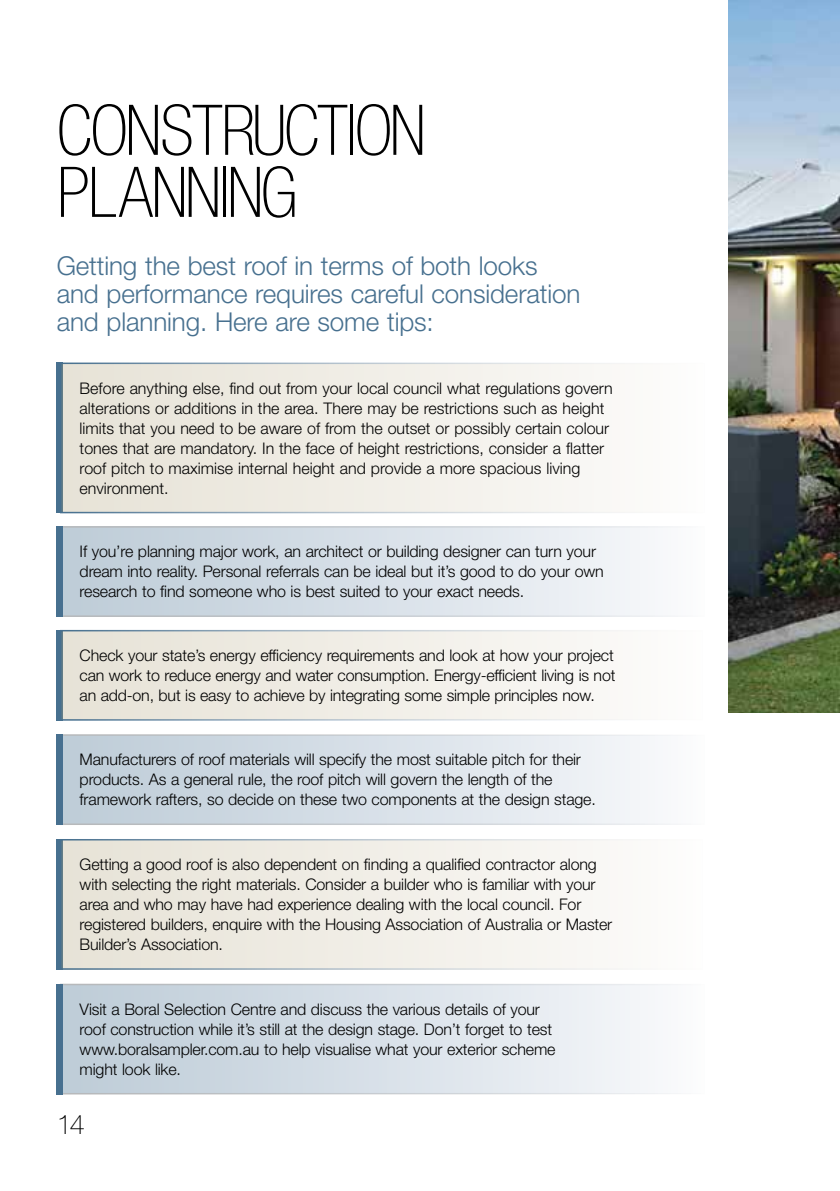
<style>
.page{position:relative;width:840px;height:1191px;background:#fff}
.page>*{position:absolute;margin:0;border:0;box-sizing:border-box;transform-origin:0 0}
.t1{font:100 condensed 70px/62px "Helvetica Neue LT Std";letter-spacing:-.03em;color:#000}
.t2{font:100 27.2px "Helvetica Neue LT Std";color:#000}
.t3{font:300 26px/28px "Helvetica Neue LT Std";letter-spacing:-.005em;color:#47708f}
.t4{font:300 16px/20px "Helvetica Neue LT Std";letter-spacing:-.01em;color:#000}
</style>
<div class="page">
<div style="left:61px;top:527px;width:643px;height:89px;background:linear-gradient(to right,#bccad6,#f9fafc)"></div>
<div style="left:60px;top:526px;width:645px;height:91px;border:2px solid #b7b9bb"></div>
<div style="left:57px;top:526px;width:6px;height:91px;background:#47708f"></div>
<div style="left:61px;top:735px;width:643px;height:89px;background:linear-gradient(to right,#bccad6,#f9fafc)"></div>
<div style="left:60px;top:734px;width:645px;height:91px;border:2px solid #b7b9bb"></div>
<div style="left:57px;top:734px;width:6px;height:91px;background:#47708f"></div>
<div style="left:61px;top:984px;width:643px;height:109px;background:linear-gradient(to right,#bccad6,#f9fafc)"></div>
<div style="left:60px;top:983px;width:645px;height:111px;border:2px solid #b7b9bb"></div>
<div style="left:57px;top:983px;width:6px;height:111px;background:#47708f"></div>
<div style="left:57px;top:839px;width:6px;height:130px;background:#47708f"></div>
<div style="left:61px;top:839px;width:641px;height:130px;background:linear-gradient(to right,#e6e2d6,#fdfcfb)"></div>
<div style="left:60px;top:839px;width:642px;height:130px;border:2px solid #fff"></div>
<div style="left:57px;top:362px;width:6px;height:151px;background:#47708f"></div>
<div style="left:61px;top:363px;width:643px;height:149px;background:linear-gradient(to right,#e6e2d6,#fdfcfb)"></div>
<div style="left:60px;top:362px;width:645px;height:151px;border:2px solid #fff"></div>
<div style="left:57px;top:630px;width:6px;height:90px;background:#47708f"></div>
<div style="left:61px;top:630px;width:641px;height:90px;background:linear-gradient(to right,#e6e2d6,#fdfcfb)"></div>
<div style="left:60px;top:630px;width:642px;height:90px;border:2px solid #fff"></div>
<img style="left:728px;top:0;width:111px;height:712px">
<h1 class="t1" style="left:57px;top:99px;width:370px">CONSTRUCTION<br>PLANNING</h1>
<h3 class="t3" style="left:57px;top:251px;width:525px">Getting the best roof in terms of both looks and performance requires careful consideration and planning. Here are some tips:</h3>
<p class="t4" style="left:80px;top:377px;width:534px">Before anything else, find out from your local council what regulations govern alterations or additions in the area. There may be restrictions such as height limits that you need to be aware of from the outset or possibly certain colour tones that are mandatory. In the face of height restrictions, consider a flatter roof pitch to maximise internal height and provide a more spacious living environment.</p>
<p class="t4" style="left:80px;top:541px;width:525px">If you’re planning major work, an architect or building designer can turn your dream into reality. Personal referrals can be ideal but it’s good to do your own research to find someone who is best suited to your exact needs.</p>
<p class="t4" style="left:80px;top:645px;width:537px;text-align:justify">Check your state’s energy efficiency requirements and look at how your project can work to reduce energy and water consumption. Energy-efficient living is not an add-on, but is easy to achieve by integrating some simple principles now.</p>
<p class="t4" style="left:80px;top:749px;width:517px">Manufacturers of roof materials will specify the most suitable pitch for their products. As a general rule, the roof pitch will govern the length of the framework rafters, so decide on these two components at the design stage.</p>
<p class="t4" style="left:80px;top:854px;width:534px">Getting a good roof is also dependent on finding a qualified contractor along with selecting the right materials. Consider a builder who is familiar with your area and who may have had experience dealing with the local council. For registered builders, enquire with the Housing Association of Australia or Master Builder’s Association.</p>
<p class="t4" style="left:80px;top:998px;width:477px">Visit a Boral Selection Centre and discuss the various details of your roof construction while it’s still at the design stage. Don’t forget to test www.boralsampler.com.au to help visualise what your exterior scheme might look like.</p>
<h2 class="t2" style="left:57px;top:1109px;width:30px">14</h2>
</div>
